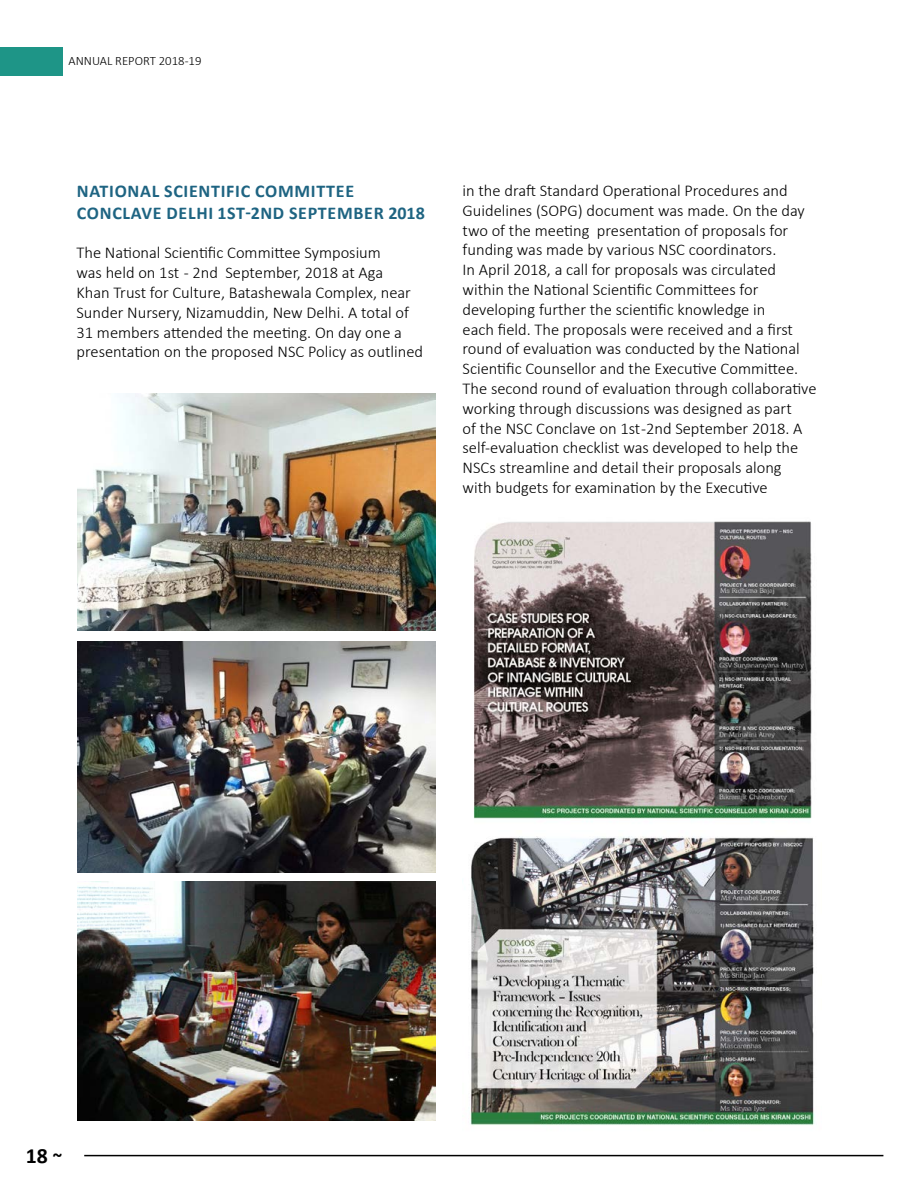
<style>
.page{position:relative;width:918px;height:1188px;background:#fff}
.page>*{position:absolute;margin:0;border:0;box-sizing:border-box;transform-origin:0 0}
.t1{font:700 21.75px "Calibri";color:#000}
.t2{font:700 18px/21.6px "Calibri";letter-spacing:.04em;color:#1e6482}
.t3{font:300 16.5px/19.8px "Calibri";color:#000}
.t4{font:300 12.75px "Calibri";color:#000}
.s1{font-size:18.75px}
</style>
<div class="page">
<div style="left:0;top:48px;width:63px;height:28px;background:#1e9587"></div>
<hr style="left:84px;top:1155px;width:799px;height:1px;background:#000">
<img style="left:77px;top:882px;width:359px;height:238px">
<img style="left:77px;top:642px;width:359px;height:230px">
<img style="left:77px;top:393px;width:359px;height:237px">
<img style="left:473px;top:521px;width:339px;height:298px">
<img style="left:470px;top:836px;width:345px;height:289px">
<p class="t4" style="left:69px;top:53px;width:134px">ANNUAL REPORT 2018-19</p>
<p class="t2" style="left:77px;top:180px;width:350px">NATIONAL SCIENTIFIC COMMITTEE<br>CONCLAVE DELHI 1ST-2ND SEPTEMBER 2018</p>
<p class="t3" style="left:76px;top:243px;width:348px">The National Scientific Committee Symposium<br>was held on 1st - 2nd September, 2018 at Aga<br>Khan Trust for Culture, Batashewala Complex, near Sunder Nursery, Nizamuddin, New Delhi. A total of 31 members attended the meeting. On day one a presentation on the proposed NSC Policy as outlined</p>
<p class="t3" style="left:463px;top:180px;width:355px">in the draft Standard Operational Procedures and Guidelines (SOPG) document was made. On the day two of the meeting presentation of proposals for funding was made by various NSC coordinators.<br>In April 2018, a call for proposals was circulated within the National Scientific Committees for developing further the scientific knowledge in<br>each field. The proposals were received and a first round of evaluation was conducted by the National Scientific Counsellor and the Executive Committee.<br>The second round of evaluation through collaborative working through discussions was designed as part<br>of the NSC Conclave on 1st -2nd September 2018. A self-evaluation checklist was developed to help the NSCs streamline and detail their proposals along<br>with budgets for examination by the Executive</p>
<h1 class="t1" style="left:26px;top:1140px;width:38px">18 <span class="s1">~</span></h1>
</div>
